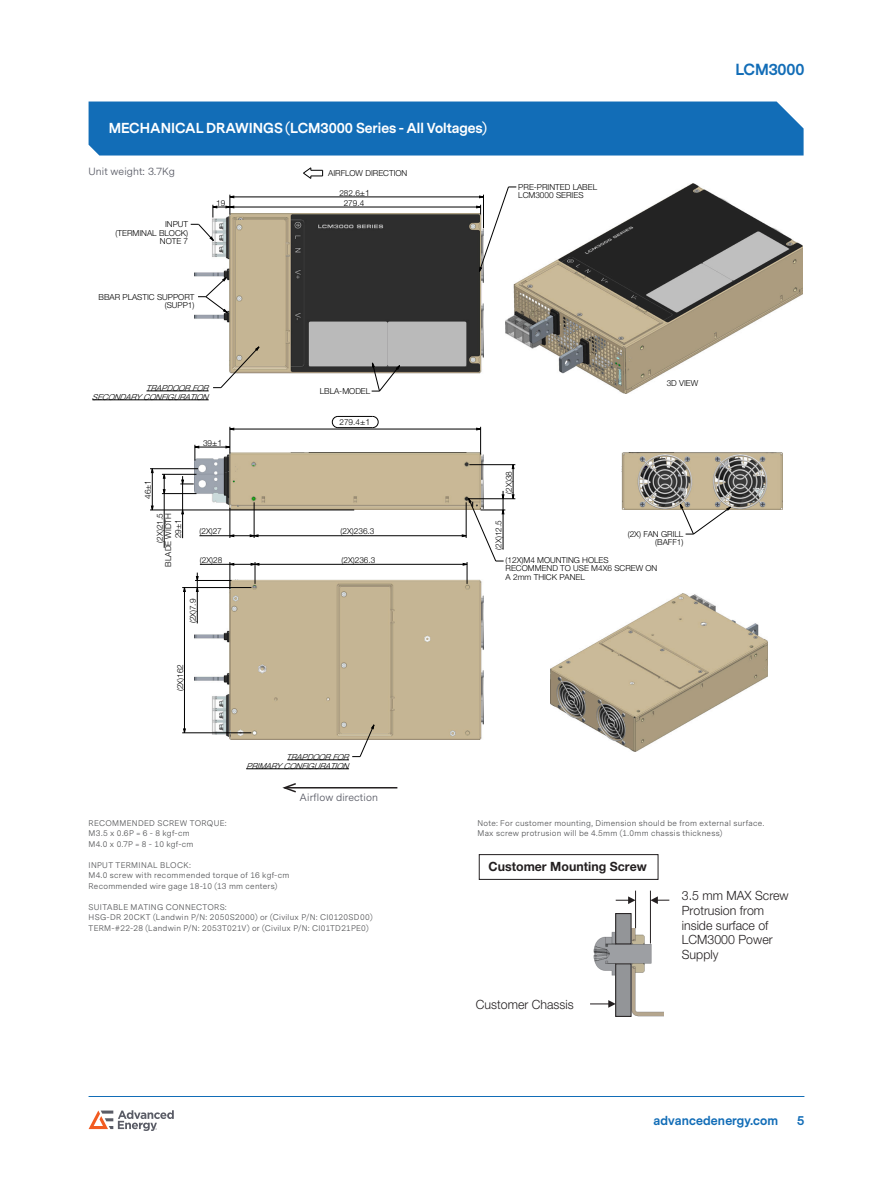
<style>
.page{position:relative;width:893px;height:1188px;background:#fff}
.page>*{position:absolute;margin:0;border:0;box-sizing:border-box;transform-origin:0 0}
.t1{font:700 15px "Messina Sans";letter-spacing:-.01em;color:#126db7}
.Heading_1{font:700 13.5px "Messina Sans";color:#fff}
.t2{font:300 12.75px/14.7px "Helvetica Neue LT Std";color:#231f20}
.t3{font:700 12.75px "Helvetica Neue LT Std";color:#231f20}
.t4{font:700 12px "Messina Sans";letter-spacing:.01em;color:#126db7}
.table_text{font:10.5px "Messina Sans";letter-spacing:.01em;color:#5a5c66}
.Notes{font:8.25px "Messina Sans";letter-spacing:.035em;color:#57585a}
.t5{font:300 8.25px/8.4px "Helvetica Neue LT Std";color:#000;text-align:right}
.t6{font:italic 300 8.25px/9px "Helvetica Neue LT Std";color:#000;text-align:right}
.s1{font-size:8.7px}
</style>
<div class="page">
<hr style="left:89px;top:1096px;width:715px;height:1px;background:#126db7">
<svg style="left:89px;top:1110px;width:85px;height:21px"></svg>
<div style="left:89px;top:102px;width:715px;height:54px;background:#126db7"></div>
<img style="left:195px;top:453px;width:288px;height:57px">
<img style="left:622px;top:453px;width:160px;height:57px">
<img style="left:195px;top:213px;width:288px;height:160px">
<img style="left:195px;top:580px;width:288px;height:160px">
<img style="left:506px;top:183px;width:296px;height:210px">
<img style="left:551px;top:594px;width:216px;height:158px">
<hr style="left:147px;top:391px;width:62px;height:1px;background:#000">
<hr style="left:92px;top:400px;width:117px;height:1px;background:#000">
<hr style="left:287px;top:760px;width:62px;height:1px;background:#000">
<hr style="left:246px;top:769px;width:103px;height:1px;background:#000">
<svg style="left:303px;top:167px;width:20px;height:12px"></svg>
<svg style="left:213px;top:346px;width:47px;height:42px"></svg>
<svg style="left:198px;top:277px;width:30px;height:36px"></svg>
<svg style="left:191px;top:224px;width:23px;height:17px"></svg>
<svg style="left:372px;top:362px;width:28px;height:30px"></svg>
<svg style="left:352px;top:724px;width:23px;height:33px"></svg>
<svg style="left:679px;top:503px;width:52px;height:32px"></svg>
<svg style="left:511px;top:494px;width:4px;height:6px"></svg>
<svg style="left:249px;top:534px;width:10px;height:3px"></svg>
<svg style="left:212px;top:205px;width:6px;height:13px"></svg>
<svg style="left:225px;top:195px;width:10px;height:19px"></svg>
<hr style="left:213px;top:207px;width:268px;height:1px;background:#000">
<hr style="left:230px;top:197px;width:253px;height:1px;background:#000">
<svg style="left:476px;top:186px;width:40px;height:86px"></svg>
<hr style="left:483px;top:195px;width:1px;height:33px;background:#000">
<hr style="left:152px;top:469px;width:1px;height:41px;background:#000">
<hr style="left:164px;top:474px;width:1px;height:74px;background:#000">
<hr style="left:182px;top:476px;width:1px;height:62px;background:#000">
<svg style="left:194px;top:445px;width:6px;height:16px"></svg>
<hr style="left:230px;top:508px;width:1px;height:30px;background:#000">
<svg style="left:225px;top:427px;width:10px;height:27px"></svg>
<hr style="left:254px;top:502px;width:1px;height:36px;background:#000">
<hr style="left:199px;top:535px;width:267px;height:1px;background:#000">
<hr style="left:150px;top:510px;width:204px;height:1px;background:#000">
<hr style="left:469px;top:498px;width:46px;height:1px;background:#000">
<hr style="left:162px;top:493px;width:34px;height:1px;background:#000">
<svg style="left:180px;top:479px;width:14px;height:6px"></svg>
<hr style="left:162px;top:474px;width:34px;height:1px;background:#000">
<hr style="left:150px;top:468px;width:48px;height:1px;background:#000">
<hr style="left:469px;top:464px;width:46px;height:1px;background:#000">
<hr style="left:195px;top:447px;width:35px;height:1px;background:#000">
<hr style="left:230px;top:429px;width:251px;height:1px;background:#000">
<hr style="left:338px;top:427px;width:35px;height:1px;background:#000">
<hr style="left:338px;top:416px;width:35px;height:1px;background:#000">
<svg style="left:476px;top:427px;width:5px;height:27px"></svg>
<hr style="left:503px;top:491px;width:1px;height:59px;background:#000">
<hr style="left:513px;top:465px;width:1px;height:34px;background:#000">
<hr style="left:184px;top:588px;width:1px;height:145px;background:#000">
<hr style="left:197px;top:573px;width:1px;height:50px;background:#000">
<svg style="left:229px;top:562px;width:6px;height:27px"></svg>
<svg style="left:250px;top:562px;width:10px;height:22px"></svg>
<hr style="left:182px;top:733px;width:69px;height:1px;background:#000">
<hr style="left:182px;top:587px;width:69px;height:1px;background:#000">
<hr style="left:195px;top:580px;width:36px;height:1px;background:#000">
<hr style="left:200px;top:564px;width:267px;height:1px;background:#000">
<svg style="left:461px;top:494px;width:44px;height:90px"></svg>
<svg style="left:372px;top:416px;width:7px;height:12px"></svg>
<svg style="left:332px;top:416px;width:6px;height:12px"></svg>
<hr style="left:285px;top:787px;width:112px;height:2px;background:#231f20">
<svg style="left:282px;top:783px;width:16px;height:10px"></svg>
<img style="left:593px;top:928px;width:70px;height:89px">
<div style="left:616px;top:914px;width:15px;height:30px;background:#939598"></div>
<div style="left:615px;top:913px;width:17px;height:31px;border:1px solid #231f20"></div>
<div style="left:616px;top:964px;width:15px;height:52px;background:#939598"></div>
<div style="left:615px;top:963px;width:17px;height:54px;border:1px solid #231f20"></div>
<hr style="left:635px;top:891px;width:1px;height:37px;background:#231f20">
<hr style="left:650px;top:891px;width:1px;height:52px;background:#231f20">
<svg style="left:616px;top:896px;width:19px;height:8px"></svg>
<svg style="left:650px;top:896px;width:19px;height:8px"></svg>
<svg style="left:590px;top:1000px;width:26px;height:8px"></svg>
<div style="left:479px;top:854px;width:179px;height:26px;border:1px solid #231f20"></div>
<p class="Heading_1" style="left:109px;top:119px;width:380px">MECHANICAL DRAWINGS (LCM3000 Series - All Voltages)</p>
<p class="table_text" style="left:89px;top:165px;width:88px">Unit weight: 3.7Kg</p>
<p class="t5" style="left:116px;top:220px;width:74px">INPUT<br>(TERMINAL BLOCK)<br>NOTE 7</p>
<p class="t5" style="left:99px;top:292px;width:97px">BBAR PLASTIC SUPPORT (SUPP1)</p>
<p class="t5" style="left:216px;top:198px;width:11px">19</p>
<p class="t5" style="left:328px;top:169px;width:81px">AIRFLOW DIRECTION</p>
<p class="t5" style="left:344px;top:198px;width:22px">279.4</p>
<p class="t5" style="left:339px;top:188px;width:32px">282.6<span class="s1">±1</span></p>
<p class="t5" style="left:518px;top:182px;width:80px;text-align:left">PRE-PRINTED LABEL<br>LCM3000 SERIES</p>
<p class="t6" style="left:92px;top:383px;width:121px">TRAPDOORFOR<br>SECONDARYCONFIGURATION</p>
<p class="t5" style="left:144px;top:499px;width:21px;rotate:-90deg">46<span class="s1">±1</span></p>
<p class="t5" style="left:203px;top:438px;width:21px">39<span class="s1">±1</span></p>
<p class="t5" style="left:320px;top:387px;width:52px">LBLA-MODEL</p>
<p class="t5" style="left:339px;top:418px;width:32px">279.4<span class="s1">±1</span></p>
<p class="t5" style="left:155px;top:567px;width:55px;rotate:-90deg">(2X)21.5<br>BLADE WIDTH</p>
<p class="t5" style="left:174px;top:538px;width:21px;rotate:-90deg">29<span class="s1">±1</span></p>
<p class="t5" style="left:199px;top:527px;width:24px">(2X)27</p>
<p class="t5" style="left:341px;top:527px;width:35px">(2X)236.3</p>
<p class="t5" style="left:200px;top:556px;width:24px">(2X)28</p>
<p class="t5" style="left:341px;top:556px;width:35px">(2X)236.3</p>
<p class="t5" style="left:189px;top:623px;width:26px;rotate:-90deg">(2X)7.9</p>
<p class="t5" style="left:176px;top:691px;width:29px;rotate:-90deg">(2X)162</p>
<p class="t6" style="left:246px;top:752px;width:107px">TRAPDOORFOR<br>PRIMARYCONFIGURATION</p>
<p class="table_text" style="left:300px;top:791px;width:80px">Airflow direction</p>
<p class="t5" style="left:504px;top:494px;width:24px;rotate:-90deg">(2X)38</p>
<p class="t5" style="left:494px;top:550px;width:31px;rotate:-90deg">(2X)12.5</p>
<p class="t5" style="left:667px;top:379px;width:33px">3D VIEW</p>
<p class="t5" style="left:628px;top:530px;width:57px">(2X) FAN GRILL (BAFF1)</p>
<p class="t5" style="left:506px;top:556px;width:153px;text-align:left">(12X)M4 MOUNTING HOLES<br>RECOMMEND TO USE M4X6 SCREW ON<br>A 2mm THICK PANEL</p>
<h1 class="t1" style="left:735px;top:59px;width:70px">LCM3000</h1>
<p class="Notes" style="left:89px;top:818px;width:140px">RECOMMENDED SCREW TORQUE:</p>
<p class="Notes" style="left:89px;top:829px;width:103px">M3.5 x 0.6P = 6 - 8 kgf-cm</p>
<p class="Notes" style="left:89px;top:839px;width:106px">M4.0 x 0.7P = 8 - 10 kgf-cm</p>
<p class="Notes" style="left:89px;top:860px;width:104px">INPUT TERMINAL BLOCK:</p>
<p class="Notes" style="left:89px;top:871px;width:202px">M4.0 screw with recommended torque of 16 kgf-cm</p>
<p class="Notes" style="left:89px;top:881px;width:190px">Recommended wire gage 18-10 (13 mm centers)</p>
<p class="Notes" style="left:89px;top:902px;width:140px">SUITABLE MATING CONNECTORS:</p>
<p class="Notes" style="left:89px;top:913px;width:285px">HSG-DR 20CKT (Landwin P/N: 2050S2000) or (Civilux P/N: CI0120SD00)</p>
<p class="Notes" style="left:89px;top:923px;width:282px">TERM-#22-28 (Landwin P/N: 2053T021V) or (Civilux P/N: CI01TD21PE0)</p>
<p class="Notes" style="left:477px;top:818px;width:288px">Note: For customer mounting, Dimension should be from external surface.</p>
<p class="Notes" style="left:477px;top:829px;width:246px">Max screw protrusion will be 4.5mm (1.0mm chassis thickness)</p>
<p class="t3" style="left:489px;top:859px;width:160px">Customer Mounting Screw</p>
<p class="t2" style="left:476px;top:997px;width:99px">Customer Chassis</p>
<p class="t2" style="left:682px;top:888px;width:108px">3.5 mm MAX Screw<br>Protrusion from inside surface of<br>LCM3000 Power<br>Supply</p>
<h3 class="t4" style="left:653px;top:1113px;width:126px">advancedenergy.com</h3>
<h3 class="t4" style="left:797px;top:1113px;width:9px">5</h3>
</div>
